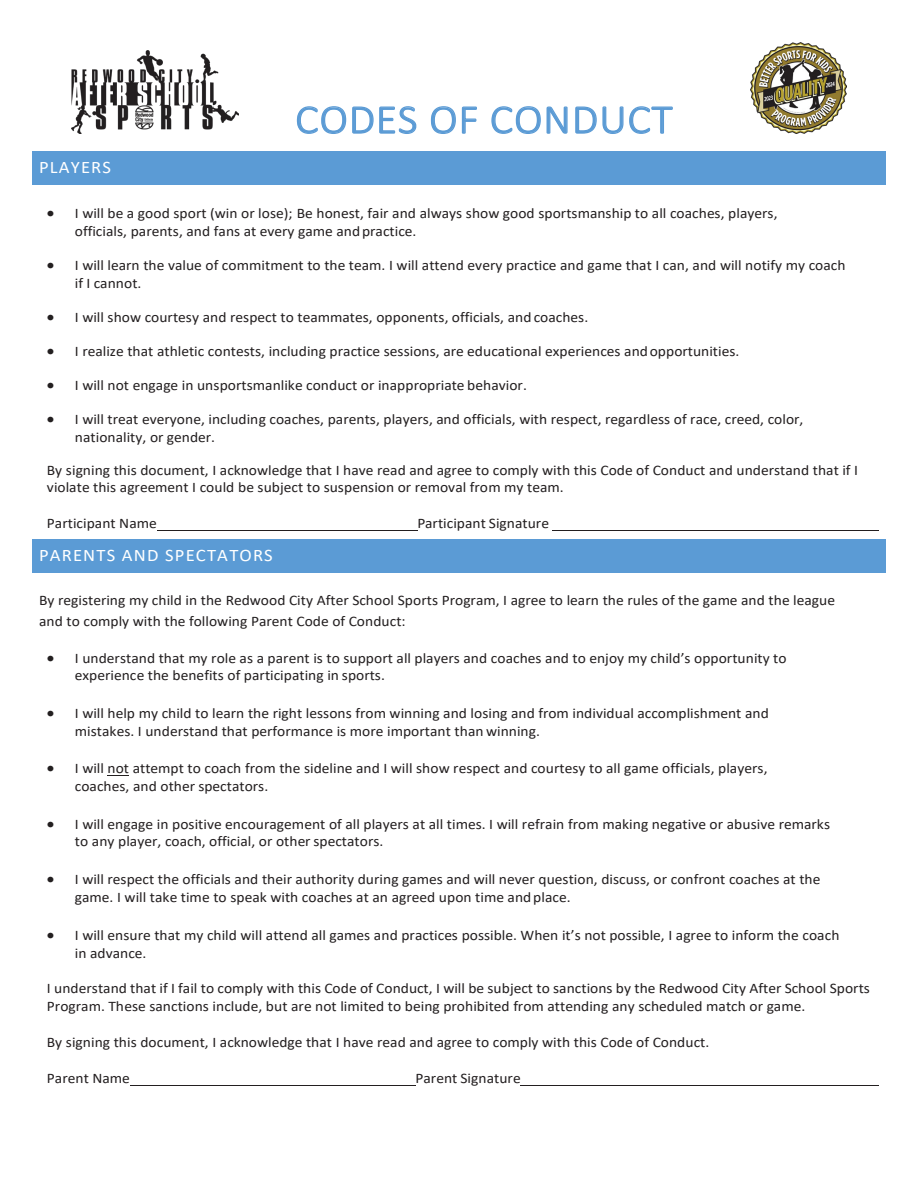
<style>
.page{position:relative;width:918px;height:1188px;background:#fff}
.page>*{position:absolute;margin:0;border:0;box-sizing:border-box;transform-origin:0 0}
.t1{font:300 40.95px "Calibri";letter-spacing:.02em;color:#5b9bd5;scale:1.06 1}
.t2{font:17.55px "Calibri";letter-spacing:.06em;color:#fff;scale:1.06 1}
.t3{font:14.55px/18px "Calibri";color:#231f20;scale:1.06 1}
</style>
<div class="page">
<div style="left:37px;top:156px;width:844px;height:25px;background:#5b9bd5"></div>
<svg style="left:32px;top:152px;width:5px;height:4px"></svg>
<hr style="left:37px;top:152px;width:844px;height:4px;background:#5b9bd5">
<svg style="left:881px;top:152px;width:5px;height:4px"></svg>
<svg style="left:32px;top:181px;width:5px;height:4px"></svg>
<hr style="left:37px;top:181px;width:844px;height:4px;background:#5b9bd5">
<svg style="left:881px;top:181px;width:5px;height:4px"></svg>
<div style="left:32px;top:156px;width:5px;height:25px;background:#5b9bd5"></div>
<div style="left:881px;top:156px;width:5px;height:25px;background:#5b9bd5"></div>
<hr style="left:157px;top:530px;width:260px;height:1px;background:#231f20">
<hr style="left:553px;top:530px;width:326px;height:1px;background:#231f20">
<div style="left:37px;top:544px;width:844px;height:25px;background:#5b9bd5"></div>
<svg style="left:32px;top:540px;width:5px;height:4px"></svg>
<hr style="left:37px;top:540px;width:844px;height:4px;background:#5b9bd5">
<svg style="left:881px;top:540px;width:5px;height:4px"></svg>
<svg style="left:32px;top:569px;width:5px;height:4px"></svg>
<hr style="left:37px;top:569px;width:844px;height:4px;background:#5b9bd5">
<svg style="left:881px;top:569px;width:5px;height:4px"></svg>
<div style="left:32px;top:544px;width:5px;height:25px;background:#5b9bd5"></div>
<div style="left:881px;top:544px;width:5px;height:25px;background:#5b9bd5"></div>
<svg style="left:108px;top:775px;width:21px;height:1px"></svg>
<hr style="left:130px;top:1085px;width:285px;height:1px;background:#231f20">
<hr style="left:521px;top:1085px;width:358px;height:1px;background:#231f20">
<img style="left:71px;top:51px;width:167px;height:82px">
<img style="left:750px;top:42px;width:96px;height:91px">
<p class="t1" style="left:295px;top:94px;width:358px">CODES OF CONDUCT</p>
<p class="t2" style="left:39px;top:155px;width:69px">PLAYERS</p>
<p class="t3" style="left:75px;top:203px;width:664px;text-indent:-28px">• I will be a good sport (win or lose); Be honest, fair and always show good sportsmanship to all coaches, players, officials, parents, and fans at every game andpractice.</p>
<p class="t3" style="left:75px;top:255px;width:729px;text-indent:-28px">• I will learn the value of commitment to the team. I will attend every practice and game that I can, and will notify my coach if I cannot.</p>
<p class="t3" style="left:47px;top:308px;width:512px">• I will show courtesy and respect to teammates, opponents, officials, and coaches.</p>
<p class="t3" style="left:47px;top:342px;width:655px">• I realize that athletic contests, including practice sessions, are educational experiences andopportunities.</p>
<p class="t3" style="left:47px;top:376px;width:455px">• I will not engage in unsportsmanlike conduct or inappropriate behavior.</p>
<p class="t3" style="left:75px;top:410px;width:689px;text-indent:-28px">• I will treat everyone, including coaches, parents, players, and officials, with respect, regardless of race, creed, color, nationality, or gender.</p>
<p class="t3" style="left:47px;top:460px;width:767px">By signing this document, I acknowledge that I have read and agree to comply with this Code of Conduct and understand that if I violate this agreement I could be subject to suspension or removal from my team.</p>
<p class="t3" style="left:47px;top:514px;width:105px">Participant Name</p>
<p class="t3" style="left:417px;top:514px;width:126px">Participant Signature</p>
<p class="t2" style="left:39px;top:543px;width:222px">PARENTS AND SPECTATORS</p>
<p class="t3" style="left:39px;top:590px;width:752px;line-height:20.5px">By registering my child in the Redwood City After School Sports Program, I agree to learn the rules of the game and the league and to comply with the following Parent Code of Conduct:</p>
<p class="t3" style="left:75px;top:648px;width:673px;text-indent:-28px">• I understand that my role as a parent is to support all players and coaches and to enjoy my child’s opportunity to experience the benefits of participating in sports.</p>
<p class="t3" style="left:75px;top:704px;width:656px;text-indent:-28px">• I will help my child to learn the right lessons from winning and losing and from individual accomplishment and mistakes. I understand that performance is more important than winning.</p>
<p class="t3" style="left:75px;top:759px;width:655px;text-indent:-28px">• I will not attempt to coach from the sideline and I will show respect and courtesy to all game officials, players, coaches, and other spectators.</p>
<p class="t3" style="left:75px;top:814px;width:714px;text-indent:-28px">• I will engage in positive encouragement of all players at all times. I will refrain from making negative or abusive remarks to any player, coach, official, or other spectators.</p>
<p class="t3" style="left:75px;top:870px;width:705px;text-indent:-28px">• I will respect the officials and their authority during games and will never question, discuss, or confront coaches at the game. I will take time to speak with coaches at an agreed upon time andplace.</p>
<p class="t3" style="left:75px;top:925px;width:723px;text-indent:-28px">• I will ensure that my child will attend all games and practices possible. When it’s not possible, I agree to inform the coach in advance.</p>
<p class="t3" style="left:47px;top:979px;width:778px">I understand that if I fail to comply with this Code of Conduct, I will be subject to sanctions by the Redwood City After School Sports<br>Program. These sanctions include, but are not limited to being prohibited from attending any scheduled match or game.</p>
<p class="t3" style="left:47px;top:1033px;width:626px">By signing this document, I acknowledge that I have read and agree to comply with this Code of Conduct.</p>
<p class="t3" style="left:47px;top:1069px;width:80px">Parent Name</p>
<p class="t3" style="left:416px;top:1069px;width:101px">Parent Signature</p>
</div>
